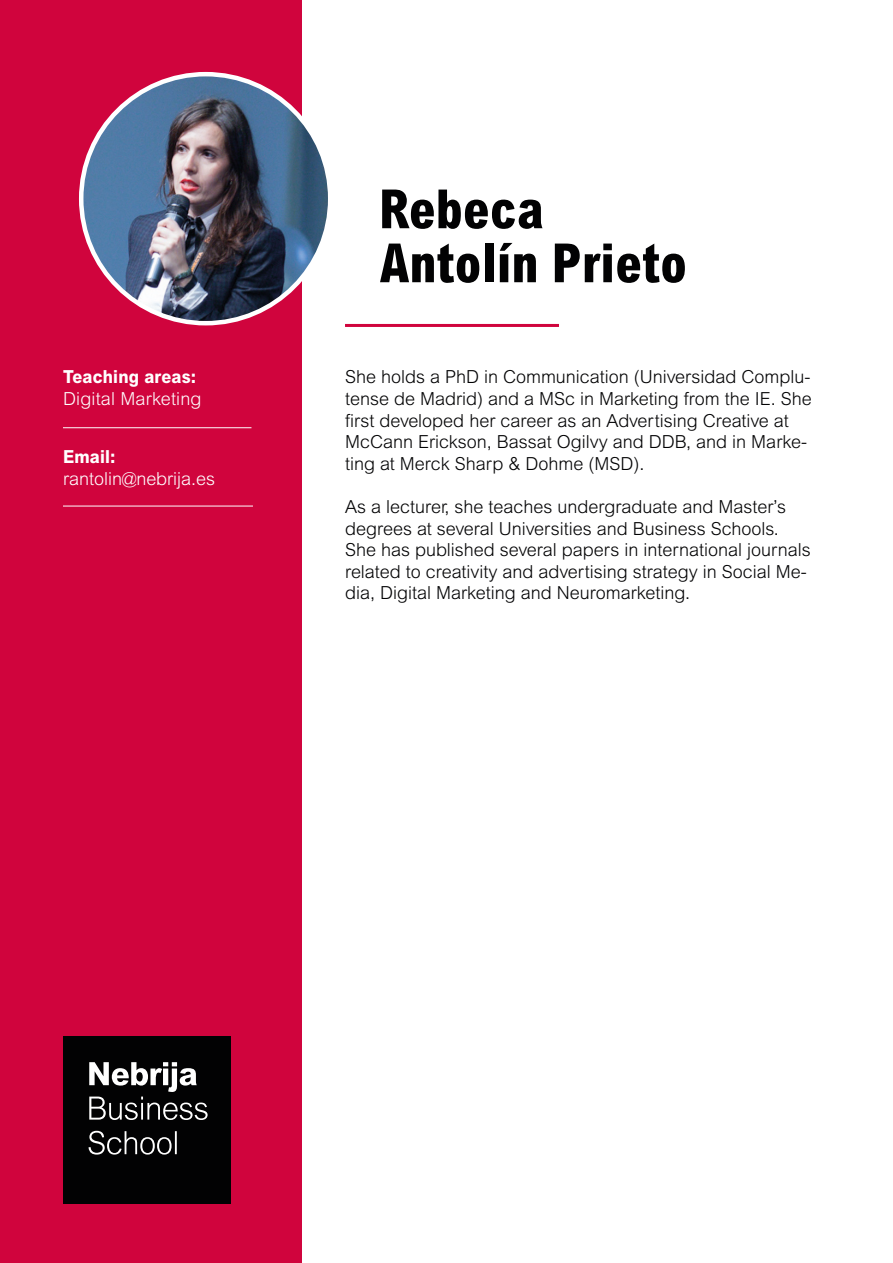
<style>
.page{position:relative;width:893px;height:1263px;background:#fff}
.page>*{position:absolute;margin:0;border:0;box-sizing:border-box;transform-origin:0 0}
.t1{font:800 condensed 54px/54px "Arial MT Pro";color:#020203}
.t2{font:300 18px/21.6px "Arial MT Pro";color:#020203}
.t3{font:300 18px/21.6px "Arial MT Pro";color:#fff}
.s1{font-weight:800}
</style>
<div class="page">
<div style="left:0;top:0;width:302px;height:1263px;background:#d0043d"></div>
<hr style="left:63px;top:427px;width:188px;height:1px;background:#fff">
<hr style="left:63px;top:506px;width:190px;height:1px;background:#fff">
<div style="left:63px;top:1036px;width:167px;height:167px;background:#020203"></div>
<svg style="left:89px;top:1131px;width:88px;height:23px"></svg>
<svg style="left:89px;top:1062px;width:119px;height:58px"></svg>
<img style="left:81px;top:74px;width:249px;height:249px;border-radius:124px">
<hr style="left:345px;top:324px;width:214px;height:3px;background:#d0043d">
<p class="t3" style="left:63px;top:367px;width:140px"><span class="s1">Teaching areas:<br></span>Digital Marketing</p>
<p class="t3" style="left:63px;top:446px;width:154px"><span class="s1">Email: </span>rantolin@nebrija.es</p>
<p class="t1" style="left:380px;top:184px;width:309px">Rebeca<br>Antolín Prieto</p>
<p class="t2" style="left:345px;top:367px;width:468px">She holds a PhD in Communication (Universidad Complu&shy;tense de Madrid) and a MSc in Marketing from the IE. She first developed her career as an Advertising Creative at McCann Erickson, Bassat Ogilvy and DDB, and in Marke&shy;ting at Merck Sharp &amp; Dohme (MSD).</p>
<p class="t2" style="left:345px;top:496px;width:467px">As a lecturer, she teaches undergraduate and Master’s degrees at several Universities and Business Schools.<br>She has published several papers in international journals related to creativity and advertising strategy in Social Me&shy;dia, Digital Marketing and Neuromarketing.</p>
</div>
